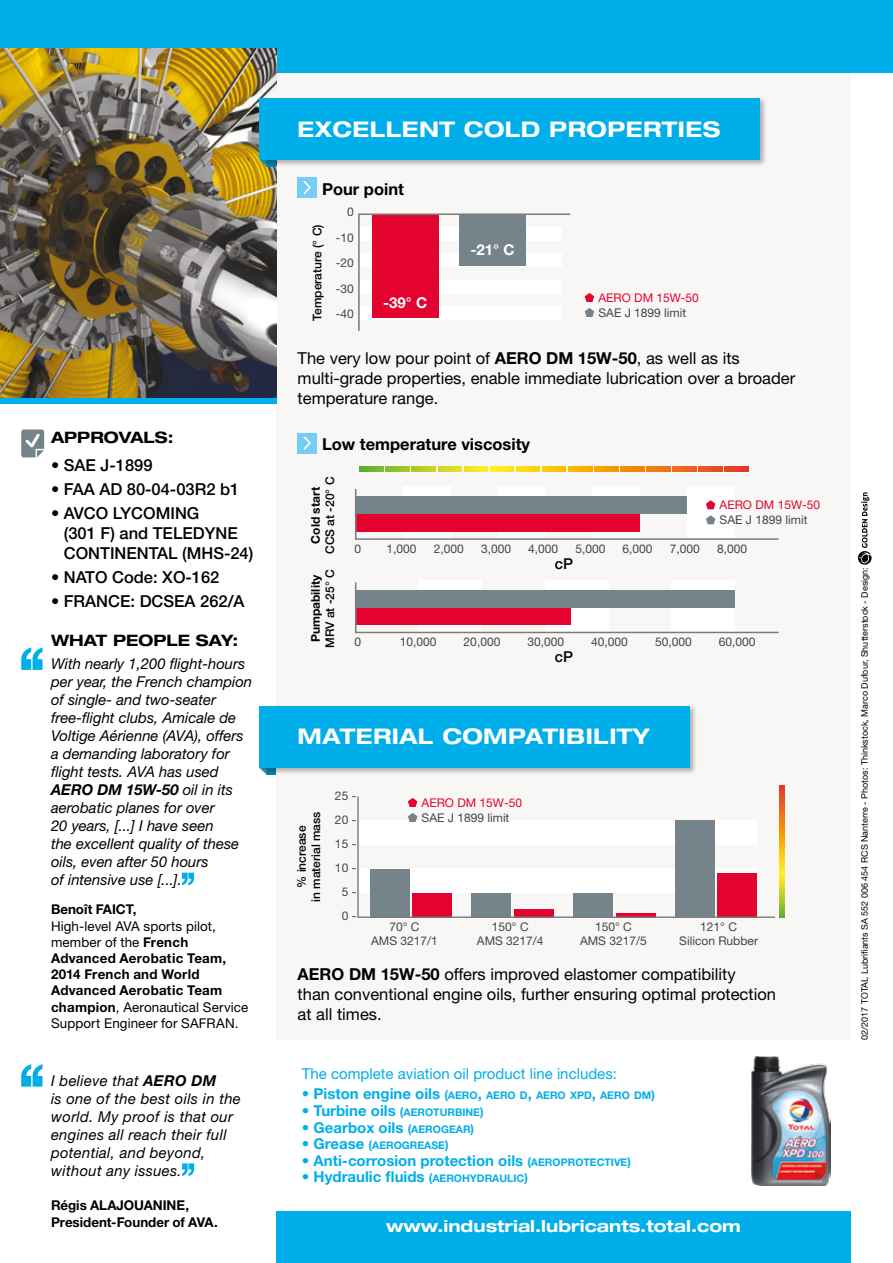
<style>
.page{position:relative;width:893px;height:1263px;background:#fff}
.page>*{position:absolute;margin:0;border:0;box-sizing:border-box;transform-origin:0 0}
.t1{font:700 expanded 21.6px "Helvetica Neue LT Std";letter-spacing:.02em;color:#fff}
.t2{font:16.5px/19.8px "Helvetica Neue LT Std";color:#000}
.t3{font:500 16.5px/19.8px "Helvetica Neue LT Std";color:#000}
.t4{font:700 expanded 16.5px "Helvetica Neue LT Std";color:#fff}
.t5{font:700 16.5px "Helvetica Neue LT Std";color:#000}
.t6{font:700 expanded 15.75px "Helvetica Neue LT Std";color:#000}
.t7{font:italic 15px/18px "Helvetica Neue LT Std";color:#000}
.t8{font:italic 15px/18px "Helvetica Neue LT Std";letter-spacing:.02em;color:#000}
.t9{font:700 15px "Helvetica Neue LT Std";color:#00aeea}
.t10{font:15px "Helvetica Neue LT Std";color:#00aeea}
.t11{font:700 15px "Helvetica Neue LT Std";color:#fff}
.t12{font:500 15px "Helvetica Neue LT Std";color:#000}
.t13{font:13.5px/16.2px "Helvetica Neue LT Std";letter-spacing:.01em;color:#000}
.t14{font:700 13.5px/16.2px "Helvetica Neue LT Std";letter-spacing:-.005em;color:#000}
.t15{font:12px/24px "Helvetica Neue LT Std";color:#404648;text-align:center}
.t16{font:500 12px/14.4px "Helvetica Neue LT Std";color:#000;text-align:center}
.t17{font:12px "Helvetica Neue LT Std";color:#e4032e}
.t18{font:700 12px "Helvetica Neue LT Std";color:#000}
.t19{font:700 10.5px "Helvetica Neue LT Std";color:#00aeea}
.t20{font:9px "Helvetica Neue LT Std";color:#000}
.s1{font-weight:700}
.s2{font-size:15px}
.s3{font-size:12px}
.s4{font-size:10.5px}
</style>
<div class="page">
<div style="left:276px;top:0;width:575px;height:1040px;background:#f8f7f5"></div>
<div style="left:276px;top:1212px;width:574px;height:51px;background:#00aeea"></div>
<div style="left:0;top:0;width:893px;height:72px;background:#00aeea"></div>
<div style="left:0;top:395px;width:276px;height:9px;background:#00aeea"></div>
<svg style="left:858px;top:551px;width:14px;height:14px"></svg>
<svg style="left:859px;top:492px;width:13px;height:72px"></svg>
<img style="left:0;top:49px;width:276px;height:349px">
<div style="left:298px;top:177px;width:19px;height:21px;background:#75ccf4"></div>
<svg style="left:303px;top:181px;width:8px;height:13px"></svg>
<div style="left:298px;top:433px;width:19px;height:20px;background:#75ccf4"></div>
<svg style="left:303px;top:436px;width:8px;height:14px"></svg>
<div style="left:258px;top:96px;width:509px;height:71px;background:#000;opacity:.3"></div>
<div style="left:259px;top:98px;width:500px;height:62px;background:#00aeea"></div>
<div style="left:258px;top:704px;width:439px;height:71px;background:#000;opacity:.3"></div>
<div style="left:259px;top:706px;width:431px;height:62px;background:#00aeea"></div>
<svg style="left:358px;top:213px;width:212px;height:118px"></svg>
<svg style="left:355px;top:489px;width:424px;height:144px"></svg>
<div style="left:464px;top:466px;width:24px;height:5px;background:#f6e726"></div>
<div style="left:490px;top:466px;width:24px;height:5px;background:#ffe822"></div>
<div style="left:542px;top:466px;width:24px;height:5px;background:#fdc50b"></div>
<svg style="left:360px;top:466px;width:23px;height:5px"></svg>
<svg style="left:386px;top:466px;width:24px;height:5px"></svg>
<svg style="left:412px;top:466px;width:24px;height:5px"></svg>
<svg style="left:438px;top:466px;width:24px;height:5px"></svg>
<div style="left:516px;top:466px;width:24px;height:5px;background:#ffd718"></div>
<div style="left:699px;top:466px;width:23px;height:5px;background:#e75428"></div>
<div style="left:725px;top:466px;width:23px;height:5px;background:#e53e2c"></div>
<div style="left:673px;top:466px;width:23px;height:5px;background:#ea6722"></div>
<div style="left:646px;top:466px;width:24px;height:5px;background:#ee7a17"></div>
<div style="left:594px;top:466px;width:24px;height:5px;background:#f59e00"></div>
<div style="left:620px;top:466px;width:24px;height:5px;background:#f28b00"></div>
<div style="left:568px;top:466px;width:24px;height:5px;background:#fab200"></div>
<svg style="left:357px;top:796px;width:418px;height:122px"></svg>
<svg style="left:780px;top:785px;width:4px;height:132px"></svg>
<svg style="left:408px;top:798px;width:9px;height:9px"></svg>
<svg style="left:408px;top:813px;width:9px;height:9px"></svg>
<svg style="left:585px;top:293px;width:9px;height:9px"></svg>
<svg style="left:585px;top:308px;width:9px;height:9px"></svg>
<svg style="left:182px;top:873px;width:12px;height:12px"></svg>
<svg style="left:182px;top:1163px;width:12px;height:13px"></svg>
<svg style="left:21px;top:429px;width:23px;height:28px"></svg>
<svg style="left:21px;top:647px;width:22px;height:23px"></svg>
<svg style="left:21px;top:1064px;width:22px;height:23px"></svg>
<svg style="left:706px;top:500px;width:9px;height:9px"></svg>
<svg style="left:706px;top:515px;width:9px;height:9px"></svg>
<img style="left:751px;top:1057px;width:79px;height:129px">
<p class="t6" style="left:51px;top:427px;width:124px">APPROVALS:</p>
<p class="t3" style="left:51px;top:455px;width:103px">• SAE J-1899</p>
<p class="t3" style="left:51px;top:479px;width:190px">• FAA AD 80-04-03R2 b1</p>
<p class="t3" style="left:64px;top:503px;width:191px;text-indent:-13px">• AVCO LYCOMING<br>(301 F) and TELEDYNE<br>CONTINENTAL (MHS-24)</p>
<p class="t3" style="left:51px;top:567px;width:170px">• NATO Code: XO-162</p>
<p class="t3" style="left:51px;top:591px;width:195px">• FRANCE: DCSEA 262/A</p>
<p class="t6" style="left:51px;top:630px;width:189px">WHAT PEOPLE SAY:</p>
<p class="t7" style="left:51px;top:655px;width:203px">With nearly 1,200 flight-hours per year, the French champion of single- and two-seater free-flight clubs, Amicale de<br>Voltige Aérienne (AVA), offers a demanding laboratory for flight tests. AVA has used<br><span class="s1">AERO DM 15W-50</span> oil in its aerobatic planes for over<br>20 years, [...] I have seen<br>the excellent quality of these oils, even after 50 hours<br>of intensive use [...].</p>
<p class="t14" style="left:51px;top:901px;width:87px">Benoît FAICT,</p>
<p class="t13" style="left:51px;top:917px;width:199px">High-level AVA sports pilot, member of the <span class="s1">French<br>Advanced Aerobatic Team,<br>2014 French and World<br>Advanced Aerobatic Team champion</span>, Aeronautical Service<br>Support Engineer for SAFRAN.</p>
<p class="t8" style="left:51px;top:1071px;width:191px">I believe that <span class="s1">AERO DM<br></span>is one of the best oils in the world. My proof is that our engines all reach their full potential, and beyond, without any issues.</p>
<p class="t14" style="left:51px;top:1197px;width:168px">Régis ALAJOUANINE,<br>President-Founder of AVA.</p>
<h1 class="t1" style="left:298px;top:116px;width:424px">EXCELLENT COLD PROPERTIES</h1>
<p class="t5" style="left:322px;top:178px;width:83px">Pour point</p>
<p class="t16" style="left:310px;top:321px;width:98px;rotate:-90deg">Temperature (° C)</p>
<p class="t15" style="left:336px;top:199px;width:20px;line-height:25.5px;text-align:justify;text-indent:11px">0 -10 -20 -30 -40</p>
<p class="t11" style="left:383px;top:294px;width:46px">-39° C</p>
<p class="t11" style="left:470px;top:241px;width:46px">-21° C</p>
<p class="t17" style="left:598px;top:291px;width:102px">AERO DM 15W-50</p>
<p class="t15" style="left:598px;top:301px;width:89px">SAE J 1899 limit</p>
<p class="t2" style="left:298px;top:348px;width:499px">The very low pour point of <span class="s1">AERO DM 15W-50</span>, as well as its multi-grade properties, enable immediate lubrication over a broader temperature range.</p>
<p class="t5" style="left:322px;top:434px;width:210px">Low temperature viscosity</p>
<p class="t18" style="left:308px;top:544px;width:58px;rotate:-90deg">Cold start</p>
<p class="t16" style="left:323px;top:554px;width:79px;rotate:-90deg">CCS at -20° C</p>
<p class="t18" style="left:308px;top:642px;width:69px;rotate:-90deg">Pumpability</p>
<p class="t16" style="left:323px;top:648px;width:80px;rotate:-90deg">MRV at -25° C</p>
<p class="t17" style="left:720px;top:498px;width:102px">AERO DM 15W-50</p>
<p class="t15" style="left:720px;top:508px;width:89px">SAE J 1899 limit</p>
<p class="t15" style="left:354px;top:536px;width:8px">0</p>
<p class="t15" style="left:387px;top:536px;width:32px">1,000</p>
<p class="t15" style="left:434px;top:536px;width:32px">2,000</p>
<p class="t15" style="left:481px;top:536px;width:32px">3,000</p>
<p class="t15" style="left:528px;top:536px;width:32px">4,000</p>
<p class="t15" style="left:575px;top:536px;width:32px">5,000</p>
<p class="t15" style="left:623px;top:536px;width:32px">6,000</p>
<p class="t15" style="left:670px;top:536px;width:32px">7,000</p>
<p class="t15" style="left:717px;top:536px;width:32px">8,000</p>
<p class="t12" style="left:555px;top:555px;width:20px">cP</p>
<p class="t15" style="left:354px;top:629px;width:8px">0</p>
<p class="t15" style="left:400px;top:629px;width:38px">10,000</p>
<p class="t15" style="left:464px;top:629px;width:38px">20,000</p>
<p class="t15" style="left:527px;top:629px;width:38px">30,000</p>
<p class="t15" style="left:591px;top:629px;width:38px">40,000</p>
<p class="t15" style="left:655px;top:629px;width:38px">50,000</p>
<p class="t15" style="left:719px;top:629px;width:38px">60,000</p>
<p class="t12" style="left:555px;top:648px;width:20px">cP</p>
<h1 class="t1" style="left:298px;top:723px;width:354px">MATERIAL COMPATIBILITY</h1>
<p class="t16" style="left:294px;top:902px;width:92px;rotate:-90deg">% increase<br>in material mass</p>
<p class="t15" style="left:335px;top:784px;width:23px">25 -<br>20 -<br>15 -<br>10 -<br>5 -<br>0 -</p>
<p class="t17" style="left:422px;top:795px;width:102px">AERO DM 15W-50</p>
<p class="t15" style="left:422px;top:805px;width:89px">SAE J 1899 limit</p>
<p class="t15" style="left:371px;top:919px;width:68px;line-height:14.4px">70° C<br>AMS 3217/1</p>
<p class="t15" style="left:477px;top:919px;width:68px;line-height:14.4px">150° C<br>AMS 3217/4</p>
<p class="t15" style="left:580px;top:919px;width:68px;line-height:14.4px">150° C<br>AMS 3217/5</p>
<p class="t15" style="left:679px;top:919px;width:80px;line-height:14.4px">121° C<br>Silicon Rubber</p>
<p class="t2" style="left:298px;top:964px;width:480px"><span class="s1">AERO DM 15W-50</span> offers improved elastomer compatibility<br>than conventional engine oils, further ensuring optimal protection at all times.</p>
<p class="t10" style="left:302px;top:1064px;width:317px">The complete aviation oil product line includes:</p>
<p class="t19" style="left:302px;top:1089px;width:354px"><span class="s2">• Piston engine oils</span> <span class="s3">(</span>AERO<span class="s2">,</span> AERO D<span class="s2">,</span> AERO XPD<span class="s2">,</span> AERO DM<span class="s3">)</span></p>
<p class="t9" style="left:302px;top:1101px;width:183px">• Turbine oils <span class="s3">(</span><span class="s4">AEROTURBINE</span><span class="s3">)</span></p>
<p class="t9" style="left:302px;top:1118px;width:174px">• Gearbox oils <span class="s3">(</span><span class="s4">AEROGEAR</span><span class="s3">)</span></p>
<p class="t19" style="left:302px;top:1139px;width:148px"><span class="s2">• Grease</span> <span class="s3">(</span>AEROGREASE<span class="s3">)</span></p>
<p class="t9" style="left:302px;top:1151px;width:331px">• Anti-corrosion protection oils <span class="s3">(</span><span class="s4">AEROPROTECTIVE</span><span class="s3">)</span></p>
<p class="t9" style="left:302px;top:1167px;width:227px">• Hydraulic fluids <span class="s3">(</span><span class="s4">AEROHYDRAULIC</span><span class="s3">)</span></p>
<p class="t4" style="left:386px;top:1216px;width:356px">www.industrial.lubricants.total.com</p>
<p class="t20" style="left:859px;top:1039px;width:474px;rotate:-90deg">02/2017 TOTAL Lubrifiants SA 552 006 454 RCS Nanterre - Photos: Thinkstock, Marco Dufour, Shutterstock - Design:</p>
</div>
